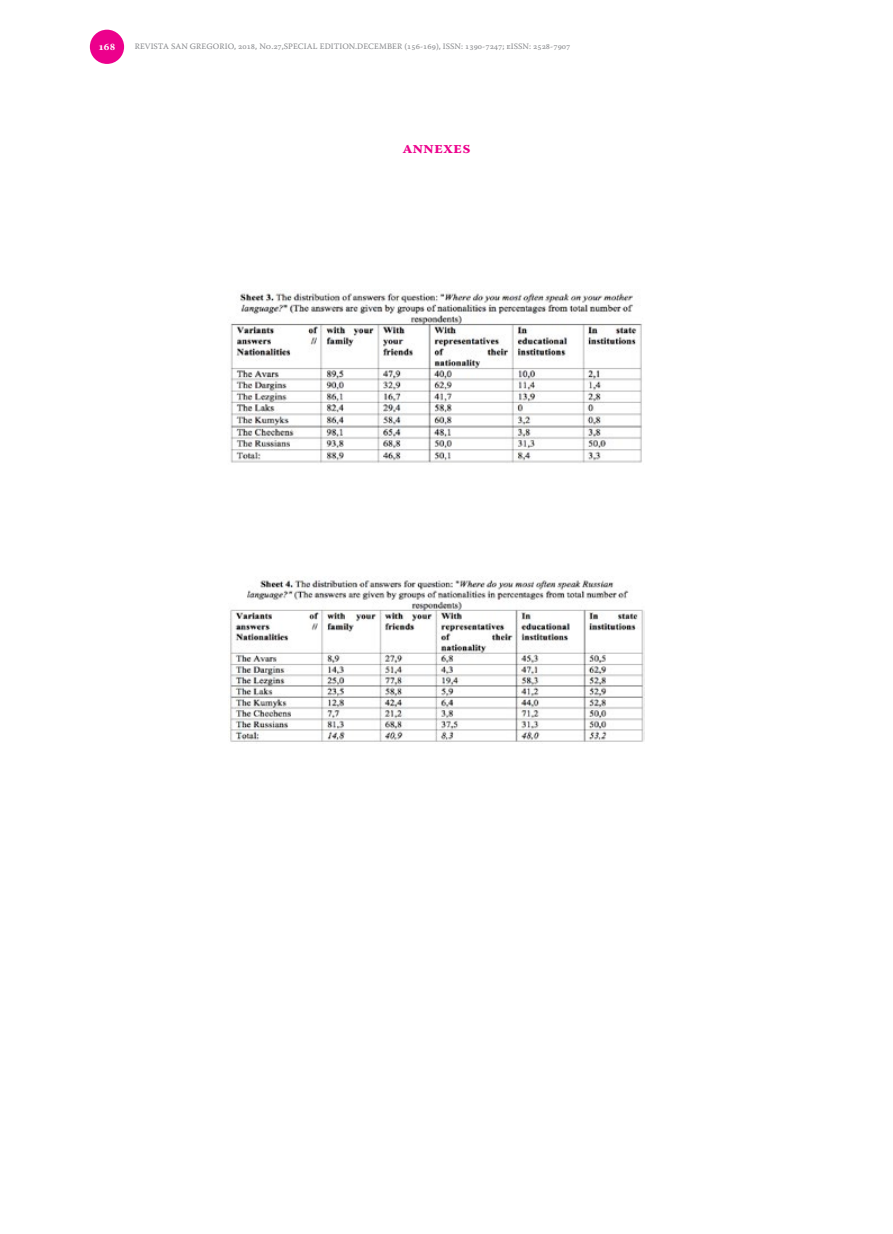
<style>
.page{position:relative;width:893px;height:1234px;background:#fff}
.page>*{position:absolute;margin:0;border:0;box-sizing:border-box;transform-origin:0 0}
.t1{font:700 16.5px "Warnock Pro";color:#ec008c}
.t2{font:700 10.5px "Warnock Pro";color:#fff}
.t3{font:8.25px "Warnock Pro Capt";color:#888a8d}
</style>
<div class="page">
<div style="left:90px;top:30px;width:34px;height:34px;background:#ec008c;border-radius:50%"></div>
<img style="left:230px;top:289px;width:412px;height:174px">
<img style="left:228px;top:576px;width:417px;height:166px">
<p class="t2" style="left:99px;top:41px;width:18px">168</p>
<p class="t3" style="left:135px;top:41px;width:437px">REVISTA SAN GREGORIO, 2018, No.27,SPECIAL EDITION.DECEMBER (156-169), ISSN: 1390-7247; eISSN: 2528-7907</p>
<h1 class="t1" style="left:402px;top:138px;width:21px">Anne</h1>
<h1 class="t1" style="left:443px;top:138px;width:20px">xes</h1>
</div>
